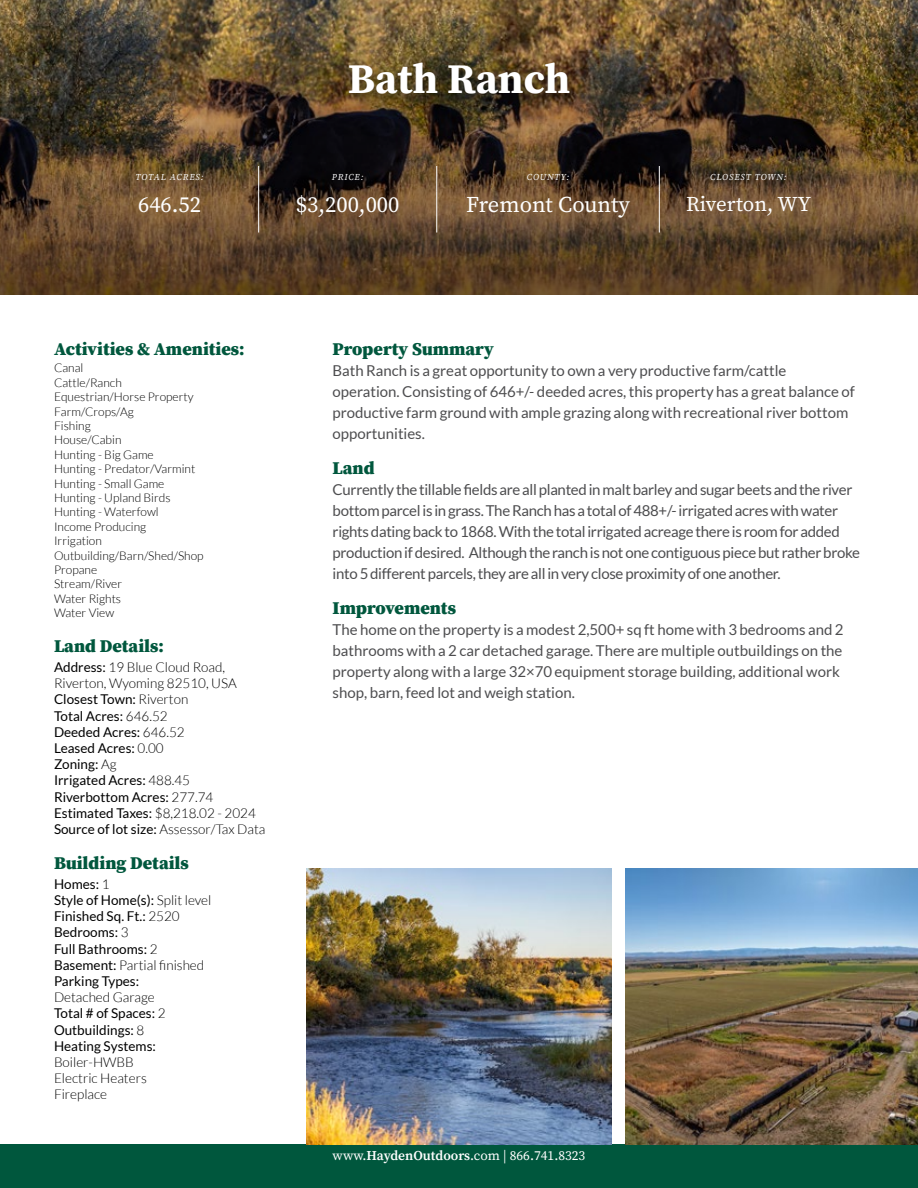
<style>
.page{position:relative;width:918px;height:1188px;background:#fff}
.page>*{position:absolute;margin:0;border:0;box-sizing:border-box;transform-origin:0 0}
.t1{font:700 42px "Source Serif Pro";color:#fff}
.t2{font:22.5px "Source Serif Pro";color:#fff}
.t3{font:21px "Source Serif Pro";color:#fff}
.t4{font:900 18px "Source Serif Pro";color:#00573d}
.t5{font:15px/21px "Lato";color:#4d4d4f}
.t6{font:15px/21px "Lato";letter-spacing:-.02em;color:#4d4d4f}
.t7{font:13.5px/16.2px "Lato";color:#000}
.t8{font:13.5px "Source Serif Pro";color:#fff}
.t9{font:300 13.5px/16.2px "Lato";color:#000}
.t10{font:300 12px/14.4px "Lato";color:#000}
.t11{font:italic 9px "Source Serif Pro";letter-spacing:.1em;color:#fff}
.s1{font-weight:300}
.s2{font-weight:600}
</style>
<div class="page">
<div style="left:0;top:1144px;width:918px;height:44px;background:#00573d"></div>
<img style="left:306px;top:868px;width:306px;height:276px">
<img style="left:626px;top:868px;width:292px;height:276px">
<svg style="left:0;top:0;width:918px;height:294px;background:#59442a"></svg>
<div style="left:341px;top:59px;width:236px;height:46px;background:#000;opacity:.45"></div>
<svg style="left:258px;top:166px;width:1px;height:25px"></svg>
<svg style="left:436px;top:166px;width:1px;height:25px"></svg>
<svg style="left:659px;top:166px;width:1px;height:25px"></svg>
<hr style="left:258px;top:191px;width:1px;height:42px;background:#fff">
<hr style="left:436px;top:191px;width:1px;height:42px;background:#fff">
<hr style="left:659px;top:191px;width:1px;height:42px;background:#fff">
<h1 class="t1" style="left:348px;top:49px;width:224px">Bath Ranch</h1>
<p class="t11" style="left:136px;top:171px;width:70px">TOTAL ACRES:</p>
<p class="t11" style="left:332px;top:171px;width:33px">PRICE:</p>
<p class="t11" style="left:527px;top:171px;width:44px">COUNTY:</p>
<p class="t11" style="left:710px;top:171px;width:78px">CLOSEST TOWN:</p>
<h2 class="t2" style="left:138px;top:190px;width:64px">646.52</h2>
<h2 class="t2" style="left:296px;top:190px;width:105px">$3,200,000</h2>
<h2 class="t2" style="left:466px;top:190px;width:165px">Fremont County</h2>
<h3 class="t3" style="left:686px;top:190px;width:126px">Riverton, WY</h3>
<p class="t4" style="left:54px;top:336px;width:192px">Activities &amp; Amenities:</p>
<p class="t10" style="left:54px;top:361px;width:151px">Canal<br>Cattle/Ranch<br>Equestrian/Horse Property<br>Farm/Crops/Ag<br>Fishing<br>House/Cabin<br>Hunting - Big Game<br>Hunting - Predator/Varmint<br>Hunting - Small Game<br>Hunting - Upland Birds<br>Hunting - Waterfowl<br>Income Producing<br>Irrigation<br>Outbuilding/Barn/Shed/Shop<br>Propane<br>Stream/River<br>Water Rights<br>Water View</p>
<p class="t4" style="left:54px;top:634px;width:111px">Land Details:</p>
<p class="t7" style="left:54px;top:659px;width:213px">Address: <span class="s1">19 Blue Cloud Road,<br>Riverton, Wyoming 82510, USA<br></span>Closest Town: <span class="s1">Riverton<br></span>Total Acres: <span class="s1">646.52<br></span>Deeded Acres: <span class="s1">646.52<br></span>Leased Acres: <span class="s1">0.00<br></span>Zoning: <span class="s1">Ag<br></span>Irrigated Acres: <span class="s1">488.45<br></span>Riverbottom Acres: <span class="s1">277.74<br></span>Estimated Taxes: <span class="s1">$8,218.02 - 2024<br></span>Source of lot size: <span class="s1">Assessor/Tax Data</span></p>
<p class="t4" style="left:54px;top:851px;width:136px">Building Details</p>
<p class="t7" style="left:54px;top:876px;width:159px">Homes: <span class="s1">1<br></span>Style of Home(s): <span class="s1">Split level<br></span>Finished Sq. Ft.: <span class="s1">2520<br></span>Bedrooms: <span class="s1">3<br></span>Full Bathrooms: <span class="s1">2<br></span>Basement: <span class="s1">Partial finished<br></span>Parking Types:</p>
<p class="t7" style="left:54px;top:989px;width:113px"><span class="s1">Detached Garage<br></span>Total # of Spaces: <span class="s1">2<br></span>Outbuildings: <span class="s1">8<br></span>Heating Systems:</p>
<p class="t9" style="left:54px;top:1054px;width:94px">Boiler-HWBB<br>Electric Heaters<br>Fireplace</p>
<p class="t4" style="left:333px;top:336px;width:163px">Property Summary</p>
<p class="t5" style="left:333px;top:360px;width:524px">Bath Ranch is a great opportunity to own a very productive farm/cattle operation. Consisting of 646+/- deeded acres, this property has a great balance of productive farm ground with ample grazing along with recreational river bottom opportunities.</p>
<p class="t4" style="left:333px;top:455px;width:44px">Land</p>
<p class="t6" style="left:333px;top:479px;width:529px">Currently the tillable fields are all planted in malt barley and sugar beets and the river bottom parcel is in grass. The Ranch has a total of 488+/- irrigated acres with water rights dating back to 1868. With the total irrigated acreage there is room for added production if desired. Although the ranch is not one contiguous piece but rather broke into 5 different parcels, they are all in very close proximity of one another.</p>
<p class="t4" style="left:333px;top:595px;width:125px">Improvements</p>
<p class="t5" style="left:333px;top:619px;width:513px">The home on the property is a modest 2,500+ sq ft home with 3 bedrooms and 2 bathrooms with a 2 car detached garage. There are multiple outbuildings on the property along with a large 32×70 equipment storage building, additional work shop, barn, feed lot and weigh station.</p>
<p class="t8" style="left:333px;top:1146px;width:254px">www.<span class="s2">HaydenOutdoors</span>.com | 866.741.8323</p>
</div>
